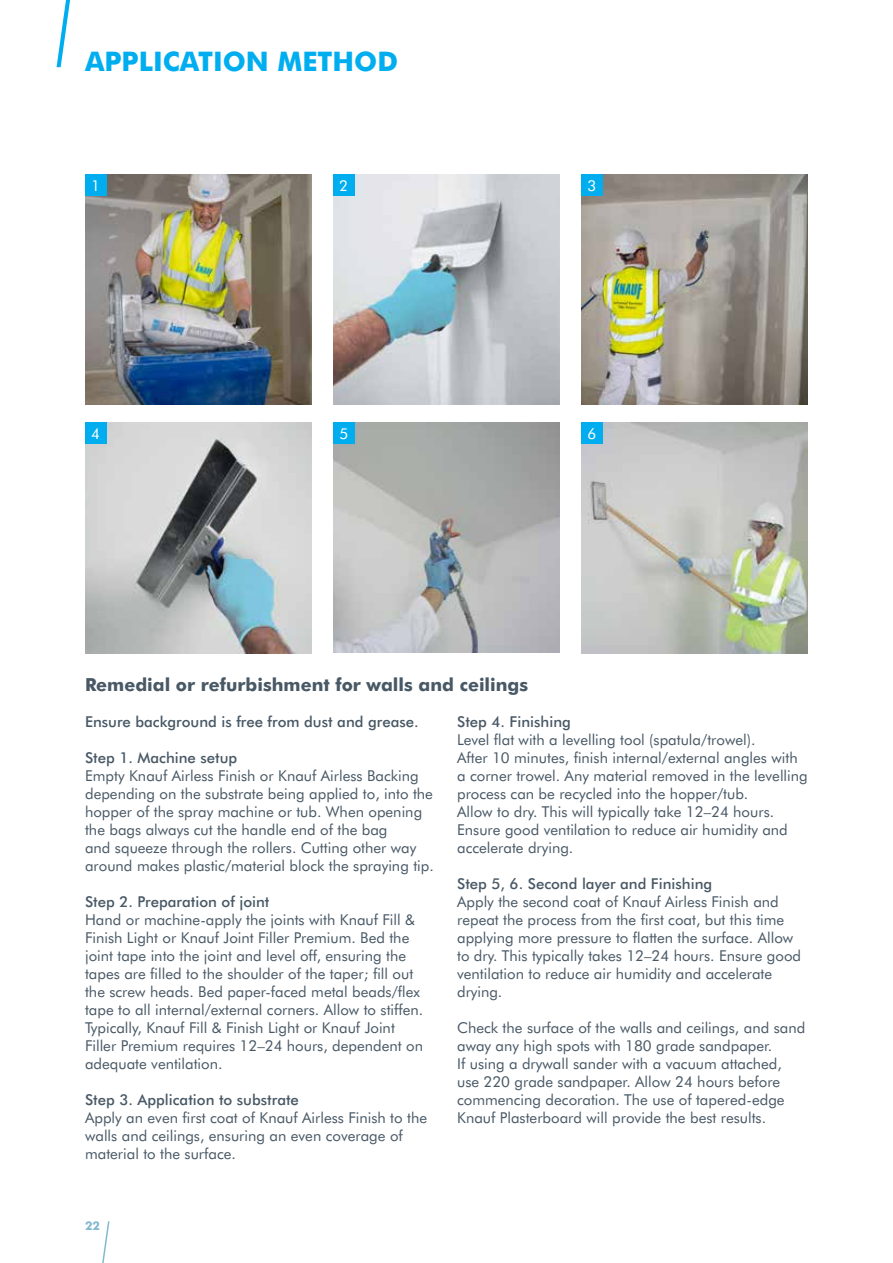
<style>
.page{position:relative;width:893px;height:1263px;background:#fff}
.page>*{position:absolute;margin:0;border:0;box-sizing:border-box;transform-origin:0 0}
.t1{font:700 27px "Futura BT";color:#00aeef}
.t2{font:700 18px "Futura BT";color:#485865}
.t3{font:15px/18px "Futura BT";color:#485865}
.t4{font:500 15px "Futura BT";color:#485865}
.t5{font:15px "Futura BT";color:#fff}
.t6{font:700 12px "Futura BT";color:#83b8d0}
</style>
<div class="page">
<svg style="left:102px;top:1221px;width:8px;height:42px"></svg>
<svg style="left:57px;top:0;width:13px;height:67px"></svg>
<img style="left:85px;top:174px;width:227px;height:231px">
<img style="left:333px;top:174px;width:227px;height:231px">
<img style="left:581px;top:175px;width:227px;height:230px">
<img style="left:85px;top:423px;width:227px;height:230px">
<img style="left:333px;top:422px;width:227px;height:231px">
<img style="left:581px;top:422px;width:227px;height:231px">
<div style="left:85px;top:174px;width:21px;height:21px;background:#00aeef"></div>
<div style="left:333px;top:174px;width:21px;height:21px;background:#00aeef"></div>
<div style="left:581px;top:175px;width:21px;height:21px;background:#00aeef"></div>
<div style="left:85px;top:423px;width:21px;height:21px;background:#00aeef"></div>
<div style="left:333px;top:423px;width:21px;height:21px;background:#00aeef"></div>
<div style="left:581px;top:423px;width:21px;height:21px;background:#00aeef"></div>
<h1 class="t1" style="left:85px;top:45px;width:314px">APPLICATION METHOD</h1>
<p class="t5" style="left:91px;top:176px;width:10px">1</p>
<p class="t5" style="left:339px;top:176px;width:10px">2</p>
<p class="t5" style="left:587px;top:176px;width:10px">3</p>
<p class="t5" style="left:91px;top:424px;width:10px">4</p>
<p class="t5" style="left:339px;top:424px;width:10px">5</p>
<p class="t5" style="left:587px;top:425px;width:10px">6</p>
<p class="t2" style="left:85px;top:673px;width:445px">Remedial or refurbishment for walls and ceilings</p>
<p class="t4" style="left:85px;top:712px;width:335px">Ensure background is free from dust and grease.</p>
<p class="t4" style="left:85px;top:748px;width:154px">Step 1. Machine setup</p>
<p class="t3" style="left:85px;top:766px;width:350px">Empty Knauf Airless Finish or Knauf Airless Backing depending on the substrate being applied to, into the hopper of the spray machine or tub. When opening the bags always cut the handle end of the bag<br>and squeeze through the rollers. Cutting other way around makes plastic/material block the spraying tip.</p>
<p class="t4" style="left:85px;top:892px;width:186px">Step 2. Preparation of joint</p>
<p class="t3" style="left:85px;top:910px;width:340px">Hand or machine-apply the joints with Knauf Fill &amp; Finish Light or Knauf Joint Filler Premium. Bed the joint tape into the joint and level off, ensuring the tapes are filled to the shoulder of the taper; fill out the screw heads. Bed paper-faced metal beads/flex tape to all internal/external corners. Allow to stiffen.<br>Typically, Knauf Fill &amp; Finish Light or Knauf Joint Filler Premium requires 12–24 hours, dependent on adequate ventilation.</p>
<p class="t4" style="left:85px;top:1090px;width:215px">Step 3. Application to substrate</p>
<p class="t3" style="left:85px;top:1108px;width:343px">Apply an even first coat of Knauf Airless Finish to the walls and ceilings, ensuring an even coverage of material to the surface.</p>
<p class="t4" style="left:457px;top:712px;width:115px">Step 4. Finishing</p>
<p class="t3" style="left:457px;top:730px;width:352px">Level flat with a levelling tool (spatula/trowel).<br>After 10 minutes, finish internal/external angles with a corner trowel. Any material removed in the levelling process can be recycled into the hopper/tub.<br>Allow to dry. This will typically take 12–24 hours.<br>Ensure good ventilation to reduce air humidity and accelerate drying.</p>
<p class="t4" style="left:457px;top:874px;width:257px">Step 5, 6. Second layer and Finishing</p>
<p class="t3" style="left:457px;top:892px;width:345px">Apply the second coat of Knauf Airless Finish and repeat the process from the first coat, but this time applying more pressure to flatten the surface. Allow to dry. This typically takes 12–24 hours. Ensure good ventilation to reduce air humidity and accelerate drying.</p>
<p class="t3" style="left:457px;top:1018px;width:350px">Check the surface of the walls and ceilings, and sand away any high spots with 180 grade sandpaper.<br>If using a drywall sander with a vacuum attached, use 220 grade sandpaper. Allow 24 hours before commencing decoration. The use of tapered-edge Knauf Plasterboard will provide the best results.</p>
<p class="t6" style="left:85px;top:1218px;width:16px">22</p>
</div>
